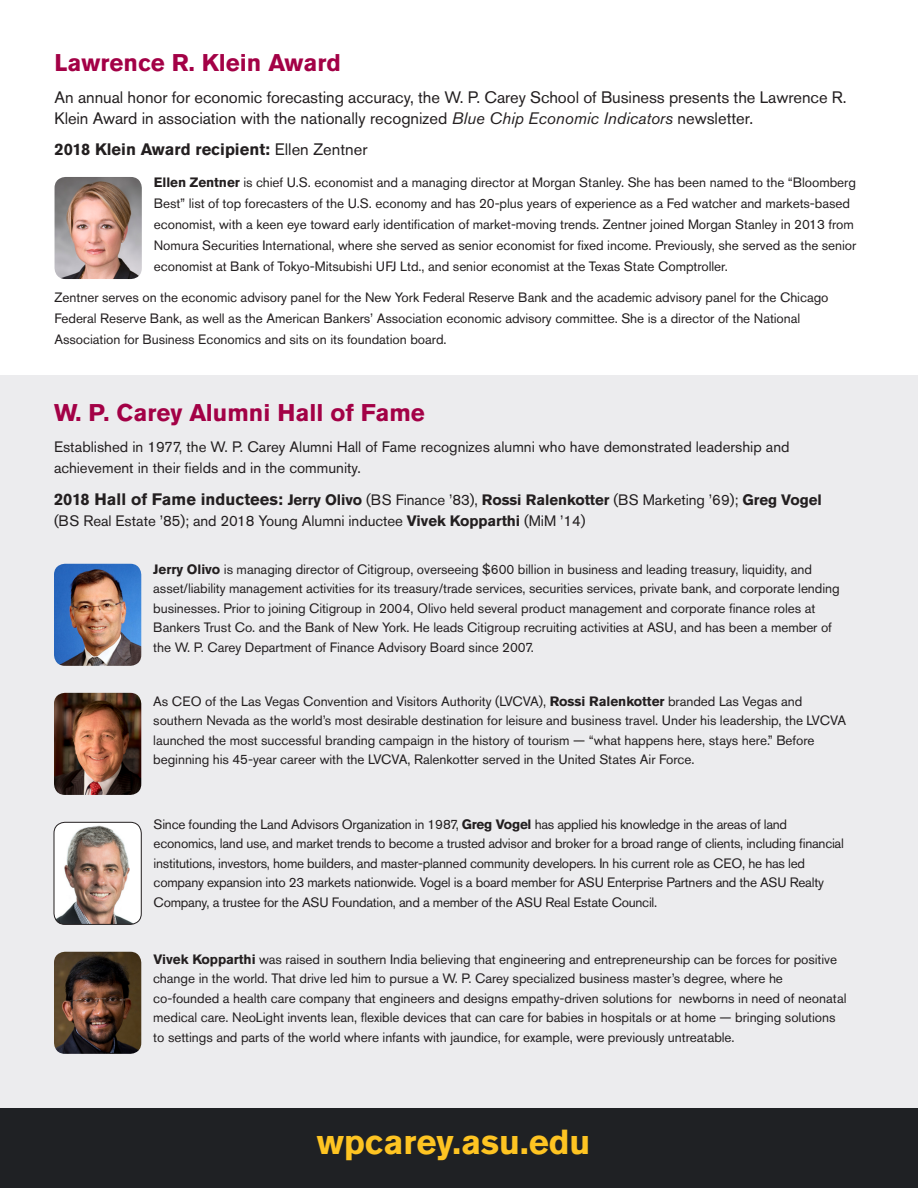
<style>
.page{position:relative;width:918px;height:1188px;background:#fff}
.page>*{position:absolute;margin:0;border:0;box-sizing:border-box;transform-origin:0 0}
.t1{font:700 34.5px "Akzidenz Grotesk Std";color:#fec422}
.SUBHEAD{font:700 24px "Akzidenz Grotesk Std";color:#a30146}
._9_pt_Body{font:16.5px/21px "Akzidenz Grotesk Std";letter-spacing:-.005em;color:#231f20}
._9_pt_Body-2{font:700 16.5px "Akzidenz Grotesk Std";color:#231f20}
._9_pt_Body-3{font:15px/21px "Akzidenz Grotesk Std";color:#231f20}
._9_pt_Body-4{font:13.5px/19.5px "Akzidenz Grotesk Std";letter-spacing:-.005em;color:#231f20}
.s1{font-style:italic}
.s2{font-weight:400}
.s3{font-weight:700}
.s4{font-weight:700;font-size:16.5px}
</style>
<div class="page">
<div style="left:0;top:375px;width:918px;height:744px;background:#ececee"></div>
<img style="left:55px;top:177px;width:87px;height:102px">
<div style="left:0;top:1108px;width:918px;height:80px;background:#1f2124"></div>
<img style="left:54px;top:564px;width:87px;height:102px">
<img style="left:54px;top:693px;width:87px;height:102px">
<img style="left:54px;top:822px;width:86px;height:102px">
<div style="left:54px;top:822px;width:88px;height:103px;border:1px solid #231f20;border-radius:11px"></div>
<img style="left:54px;top:952px;width:87px;height:102px">
<p class="SUBHEAD" style="left:55px;top:49px;width:288px">Lawrence R. Klein Award</p>
<p class="_9_pt_Body" style="left:55px;top:87px;width:794px">An annual honor for economic forecasting accuracy, the W. P. Carey School of Business presents the Lawrence R.<br>Klein Award in association with the nationally recognized <span class="s1">Blue Chip Economic Indicators</span> newsletter.</p>
<p class="_9_pt_Body-2" style="left:55px;top:140px;width:315px">2018 Klein Award recipient: <span class="s2">Ellen Zentner</span></p>
<p class="_9_pt_Body-4" style="left:154px;top:172px;width:704px;line-height:21px"><span class="s3">Ellen Zentner</span> is chief U.S. economist and a managing director at Morgan Stanley. She has been named to the “Bloomberg Best” list of top forecasters of the U.S. economy and has 20-plus years of experience as a Fed watcher and markets-based economist, with a keen eye toward early identification of market-moving trends. Zentner joined Morgan Stanley in 2013 from Nomura Securities International, where she served as senior economist for fixed income. Previously, she served as the senior economist at Bank of Tokyo-Mitsubishi UFJ Ltd., and senior economist at the Texas State Comptroller.</p>
<p class="_9_pt_Body-4" style="left:55px;top:287px;width:775px;line-height:21px">Zentner serves on the economic advisory panel for the New York Federal Reserve Bank and the academic advisory panel for the Chicago<br>Federal Reserve Bank, as well as the American Bankers’ Association economic advisory committee. She is a director of the National<br>Association for Business Economics and sits on its foundation board.</p>
<p class="SUBHEAD" style="left:54px;top:399px;width:372px">W. P. Carey Alumni Hall of Fame</p>
<p class="_9_pt_Body-3" style="left:54px;top:437px;width:737px">Established in 1977, the W. P. Carey Alumni Hall of Fame recognizes alumni who have demonstrated leadership and achievement in their fields and in the community.</p>
<p class="_9_pt_Body-3" style="left:54px;top:489px;width:769px"><span class="s4">2018 Hall of Fame inductees:</span> <span class="s3">Jerry Olivo</span> (BS Finance ’83), <span class="s3">Rossi Ralenkotter</span> (BS Marketing ’69); <span class="s3">Greg Vogel </span>(BS Real Estate ’85); and 2018 Young Alumni inductee <span class="s3">Vivek Kopparthi</span> (MiM ’14)</p>
<p class="_9_pt_Body-4" style="left:153px;top:559px;width:688px"><span class="s3">Jerry Olivo</span> is managing director of Citigroup, overseeing $600 billion in business and leading treasury, liquidity, and asset/liability management activities for its treasury/trade services, securities services, private bank, and corporate lending businesses. Prior to joining Citigroup in 2004, Olivo held several product management and corporate finance roles at Bankers Trust Co. and the Bank of New York. He leads Citigroup recruiting activities at ASU, and has been a member of the W. P. Carey Department of Finance Advisory Board since 2007.</p>
<p class="_9_pt_Body-4" style="left:153px;top:691px;width:694px">As CEO of the Las Vegas Convention and Visitors Authority (LVCVA), <span class="s3">Rossi Ralenkotter</span> branded Las Vegas and southern Nevada as the world’s most desirable destination for leisure and business travel. Under his leadership, the LVCVA launched the most successful branding campaign in the history of tourism — “what happens here, stays here.” Before beginning his 45-year career with the LVCVA, Ralenkotter served in the United States Air Force.</p>
<p class="_9_pt_Body-4" style="left:154px;top:814px;width:692px">Since founding the Land Advisors Organization in 1987, <span class="s3">Greg Vogel</span> has applied his knowledge in the areas of land economics, land use, and market trends to become a trusted advisor and broker for a broad range of clients, including financial institutions, investors, home builders, and master-planned community developers. In his current role as CEO, he has led company expansion into 23 markets nationwide. Vogel is a board member for ASU Enterprise Partners and the ASU Realty Company, a trustee for the ASU Foundation, and a member of the ASU Real Estate Council.</p>
<p class="_9_pt_Body-4" style="left:153px;top:949px;width:695px"><span class="s3">Vivek Kopparthi</span> was raised in southern India believing that engineering and entrepreneurship can be forces for positive change in the world. That drive led him to pursue a W. P. Carey specialized business master’s degree, where he co-founded a health care company that engineers and designs empathy-driven solutions for newborns in need of neonatal medical care. NeoLight invents lean, flexible devices that can care for babies in hospitals or at home — bringing solutions to settings and parts of the world where infants with jaundice, for example, were previously untreatable.</p>
<p class="t1" style="left:317px;top:1122px;width:275px">wpcarey.asu.edu</p>
</div>
